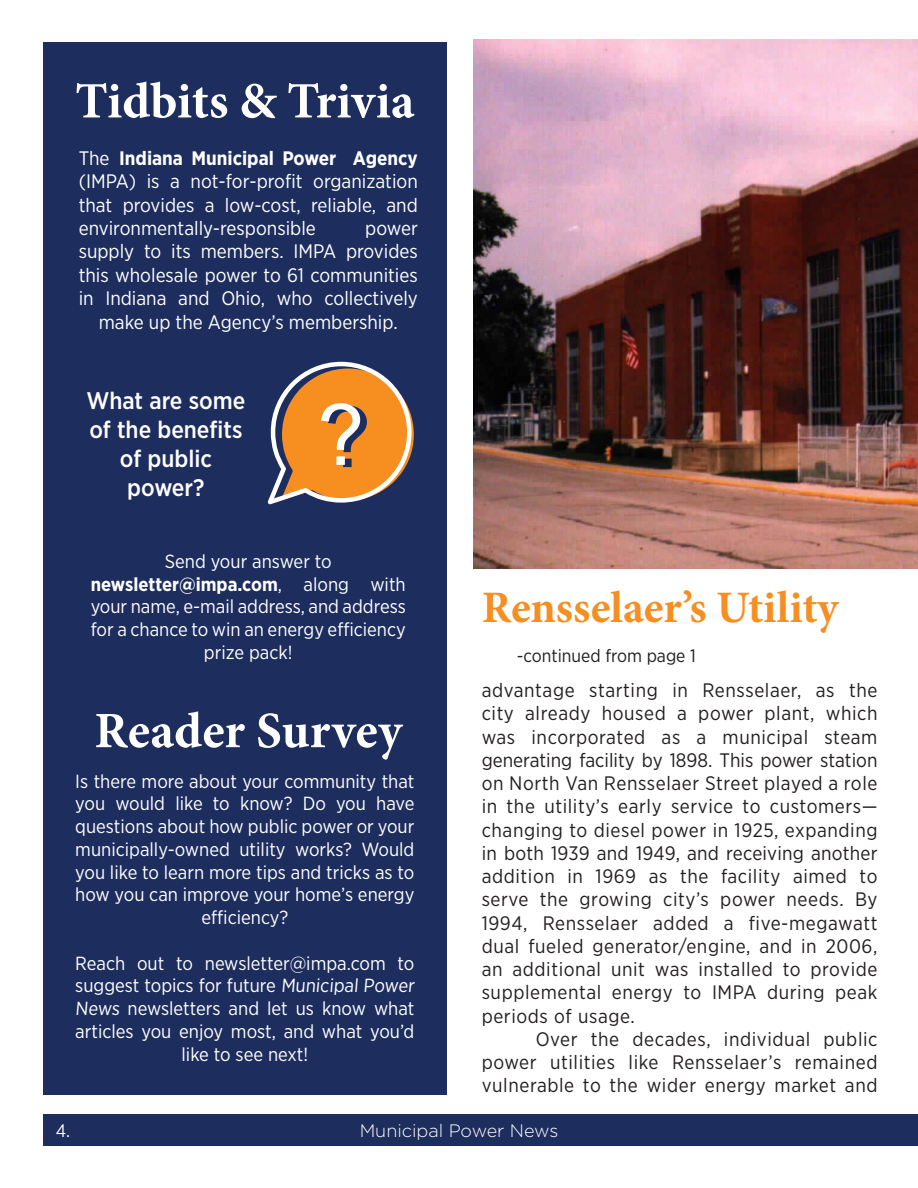
<style>
.page{position:relative;width:918px;height:1188px;background:#fff}
.page>*{position:absolute;margin:0;border:0;box-sizing:border-box;transform-origin:0 0}
.t1{font:700 51px "Minion Pro";color:#fff}
.t2{font:700 45px "Minion Pro";letter-spacing:-.005em;color:#f68e21}
.t3{font:500 24px/28.8px "Gotham Narrow";color:#fff;text-align:center}
.t4{font:19.5px/23.2px "Gotham Narrow";letter-spacing:.03em;color:#231f20;text-align:justify}
.t5{font:19.5px/23.4px "Gotham Narrow";color:#fff;text-align:justify}
.t6{font:18.9px/22.8px "Gotham Narrow";color:#fff;text-align:center}
.t7{font:18px "Gotham Narrow";color:#231f20}
.t8{font:300 18px "Gotham";color:#fff}
.t9{font:18px "Gotham Narrow";color:#fff}
.s1{font-weight:700}
</style>
<div class="page">
<div style="left:43px;top:1114px;width:875px;height:32px;background:#1d2d5e"></div>
<img style="left:474px;top:40px;width:444px;height:529px">
<div style="left:43px;top:42px;width:403px;height:1053px;background:#1d2d5e"></div>
<svg style="left:268px;top:362px;width:146px;height:142px"></svg>
<p class="t1" style="left:75px;top:65px;width:341px">Tidbits &amp; Trivia</p>
<p class="t5" style="left:79px;top:146px;width:341px">The <span class="s1">Indiana Municipal Power Agency </span>(IMPA) is a not-for-profit organization that provides a low-cost, reliable, and environmentally-responsible</p>
<p class="t5" style="left:365px;top:216px;width:54px">power</p>
<p class="t5" style="left:79px;top:239px;width:341px">supply to its members. IMPA provides</p>
<p class="t5" style="left:79px;top:263px;width:341px">this wholesale power to 61 communities</p>
<p class="t5" style="left:79px;top:286px;width:341px">in Indiana and Ohio, who collectively</p>
<p class="t5" style="left:99px;top:310px;width:301px">make up the Agency’s membership.</p>
<p class="t3" style="left:87px;top:386px;width:160px">What are some of the benefits of public power?</p>
<p class="t6" style="left:165px;top:549px;width:168px">Send your answer to</p>
<p class="t6" style="left:91px;top:572px;width:317px"><span class="s1">newsletter@impa.com</span>, along with your name, e-mail address, and address for a chance to win an energy efficiency prize pack!</p>
<p class="t1" style="left:94px;top:695px;width:309px">Reader Survey</p>
<p class="t6" style="left:75px;top:769px;width:341px">Is there more about your community that you would like to know? Do you have questions about how public power or your municipally-owned utility works? Would you like to learn more tips and tricks as to how you can improve your home’s energy efficiency?</p>
<p class="t6" style="left:75px;top:951px;width:343px">Reach out to newsletter@impa.com to suggest topics for future Municipal Power News newsletters and let us know what articles you enjoy most, and what you’d like to see next!</p>
<p class="t2" style="left:482px;top:576px;width:358px">Rensselaer’s Utility</p>
<p class="t7" style="left:517px;top:645px;width:181px">-continued from page 1</p>
<p class="t4" style="left:482px;top:678px;width:397px">advantage starting in Rensselaer, as the city already housed a power plant, which was incorporated as a municipal steam generating facility by 1898. This power station on North Van Rensselaer Street played a role in the utility’s early service to customers— changing to diesel power in 1925, expanding in both 1939 and 1949, and receiving another addition in 1969 as the facility aimed to serve the growing city’s power needs. By 1994, Rensselaer added a five-megawatt dual fueled generator/engine, and in 2006, an additional unit was installed to provide supplemental energy to IMPA during peak periods of usage.</p>
<p class="t4" style="left:482px;top:1027px;width:397px;text-indent:54px">Over the decades, individual public power utilities like Rensselaer’s remained vulnerable to the wider energy market and</p>
<p class="t9" style="left:56px;top:1120px;width:16px">4.</p>
<p class="t8" style="left:360px;top:1119px;width:200px">Municipal Power News</p>
</div>
